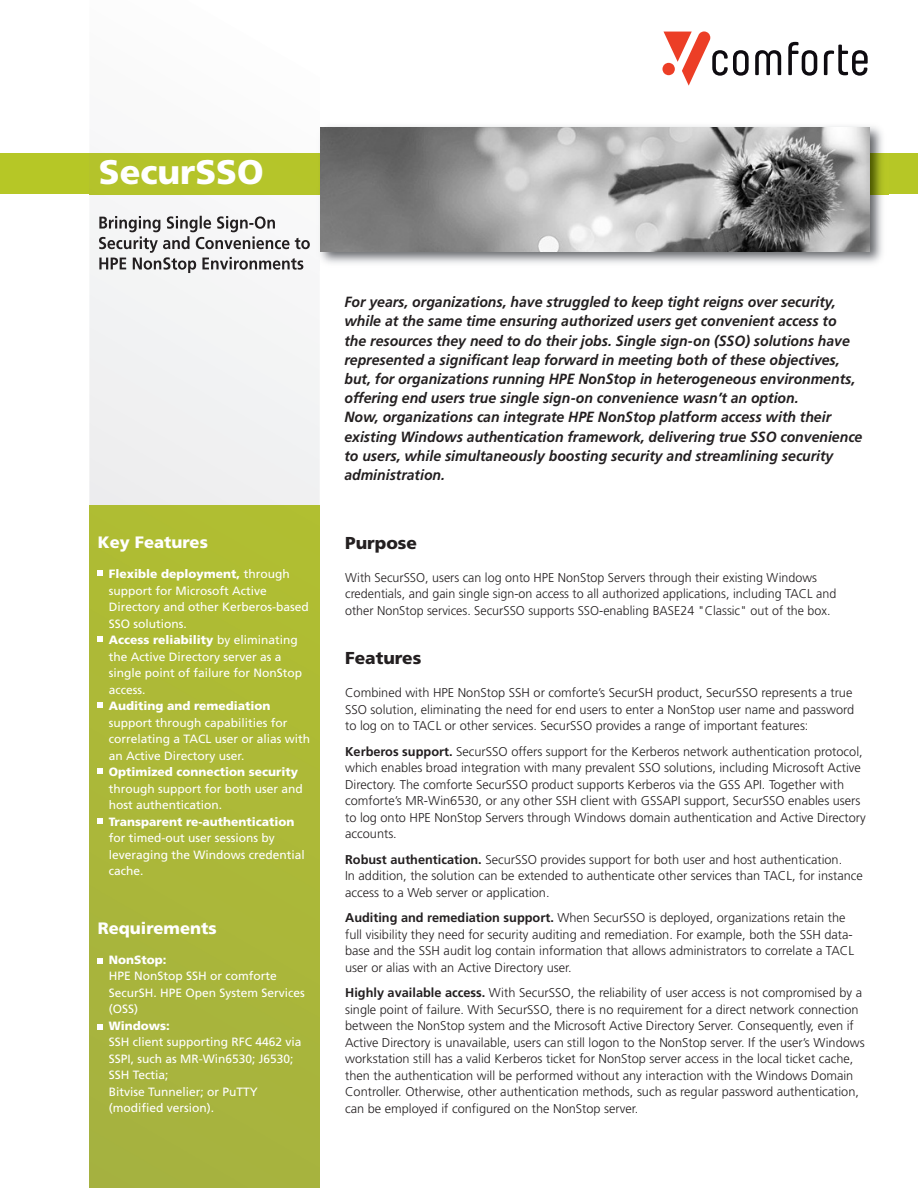
<style>
.page{position:relative;width:918px;height:1188px;background:#fff}
.page>*{position:absolute;margin:0;border:0;box-sizing:border-box;transform-origin:0 0}
.t1{font:900 34.05px "Frutiger LT Std";color:#fff}
.t2{font:900 17.25px "Frutiger LT Std";color:#231f20}
.t3{font:900 16.5px "Frutiger LT Std";color:#fff}
.t4{font:italic 700 14.85px/19.2px "Frutiger LT Std";color:#231f20;scale:.95 1}
.t5{font:300 12.75px/16.5px "Frutiger LT Std";color:#231f20}
.t6{font:12px/16.5px "Frutiger LT Std";color:#fff}
.t7{font:900 12px "Frutiger LT Std";color:#fff}
.s1{font-weight:900}
.s2{font-weight:700}
</style>
<div class="page">
<div style="left:0;top:153px;width:918px;height:41px;background:#b6c726"></div>
<img style="left:320px;top:126px;width:569px;height:138px">
<img style="left:321px;top:128px;width:548px;height:123px">
<svg style="left:824px;top:45px;width:44px;height:31px"></svg>
<svg style="left:788px;top:42px;width:29px;height:34px"></svg>
<svg style="left:755px;top:50px;width:26px;height:25px"></svg>
<svg style="left:662px;top:31px;width:87px;height:55px"></svg>
<img style="left:89px;top:194px;width:231px;height:994px">
<img style="left:99px;top:216px;width:135px;height:16px">
<img style="left:99px;top:236px;width:142px;height:17px">
<img style="left:99px;top:257px;width:181px;height:16px">
<svg style="left:98px;top:958px;width:5px;height:5px"></svg>
<svg style="left:98px;top:571px;width:5px;height:5px"></svg>
<svg style="left:98px;top:637px;width:5px;height:5px"></svg>
<svg style="left:98px;top:703px;width:5px;height:5px"></svg>
<svg style="left:98px;top:769px;width:5px;height:5px"></svg>
<svg style="left:98px;top:818px;width:5px;height:5px"></svg>
<svg style="left:98px;top:1024px;width:5px;height:5px"></svg>
<h1 class="t1" style="left:99px;top:159px;width:166px">SecurSSO</h1>
<p class="t3" style="left:98px;top:536px;width:112px">Key Features</p>
<p class="t6" style="left:109px;top:567px;width:202px"><span class="s1">Flexible deployment,</span> through support for Microsoft Active<br>Directory and other Kerberos-based<br>SSO solutions.<br><span class="s1">Access reliability</span> by eliminating the Active Directory server as a single point of failure for NonStop access.</p>
<p class="t7" style="left:109px;top:701px;width:163px">Auditing and remediation</p>
<p class="t6" style="left:109px;top:715px;width:203px">support through capabilities for correlating a TACL user or alias with an Active Directory user.</p>
<p class="t7" style="left:109px;top:767px;width:191px">Optimized connection security</p>
<p class="t6" style="left:109px;top:781px;width:196px">through support for both user and host authentication.</p>
<p class="t7" style="left:109px;top:817px;width:187px">Transparent re-authentication</p>
<p class="t6" style="left:109px;top:831px;width:198px">for timed-out user sessions by leveraging the Windows credential cache.</p>
<p class="t3" style="left:98px;top:921px;width:120px">Requirements</p>
<p class="t7" style="left:109px;top:955px;width:59px">NonStop:</p>
<p class="t6" style="left:109px;top:969px;width:198px">HPE NonStop SSH or comforte<br>SecurSH. HPE Open System Services (OSS)</p>
<p class="t7" style="left:109px;top:1021px;width:63px">Windows:</p>
<p class="t6" style="left:109px;top:1035px;width:194px">SSH client supporting RFC 4462 via<br>SSPI, such as MR-Win6530; J6530;<br>SSH Tectia;<br>Bitvise Tunnelier; or PuTTY (modified version).</p>
<p class="t4" style="left:344px;top:294px;width:547px">For years, organizations, have struggled to keep tight reigns over security, while at the same time ensuring authorized users get convenient access to<br>the resources they need to do their jobs. Single sign-on (SSO) solutions have represented a significant leap forward in meeting both of these objectives, but, for organizations running HPE NonStop in heterogeneous environments, offering end users true single sign-on convenience wasn’t an option.<br>Now, organizations can integrate HPE NonStop platform access with their existing Windows authentication framework, delivering true SSO convenience to users, while simultaneously boosting security and streamlining security administration.</p>
<h2 class="t2" style="left:345px;top:536px;width:73px">Purpose</h2>
<p class="t5" style="left:345px;top:570px;width:493px">With SecurSSO, users can log onto HPE NonStop Servers through their existing Windows credentials, and gain single sign-on access to all authorized applications, including TACL and other NonStop services. SecurSSO supports SSO-enabling BASE24 "Classic" out of the box.</p>
<h2 class="t2" style="left:345px;top:651px;width:78px">Features</h2>
<p class="t5" style="left:345px;top:685px;width:511px">Combined with HPE NonStop SSH or comforte’s SecurSH product, SecurSSO represents a true<br>SSO solution, eliminating the need for end users to enter a NonStop user name and password to log on to TACL or other services. SecurSSO provides a range of important features:</p>
<p class="t5" style="left:345px;top:744px;width:522px"><span class="s2">Kerberos support.</span> SecurSSO offers support for the Kerberos network authentication protocol, which enables broad integration with many prevalent SSO solutions, including Microsoft Active Directory. The comforte SecurSSO product supports Kerberos via the GSS API. Together with comforte’s MR-Win6530, or any other SSH client with GSSAPI support, SecurSSO enables users to log onto HPE NonStop Servers through Windows domain authentication and Active Directory accounts.</p>
<p class="t5" style="left:345px;top:852px;width:519px"><span class="s2">Robust authentication.</span> SecurSSO provides support for both user and host authentication.<br>In addition, the solution can be extended to authenticate other services than TACL, for instance access to a Web server or application.</p>
<p class="t5" style="left:345px;top:910px;width:510px"><span class="s2">Auditing and remediation support.</span> When SecurSSO is deployed, organizations retain the full visibility they need for security auditing and remediation. For example, both the SSH data&shy;base and the SSH audit log contain information that allows administrators to correlate a TACL user or alias with an Active Directory user.</p>
<p class="t5" style="left:345px;top:985px;width:521px"><span class="s2">Highly available access.</span> With SecurSSO, the reliability of user access is not compromised by a single point of failure. With SecurSSO, there is no requirement for a direct network connection between the NonStop system and the Microsoft Active Directory Server. Consequently, even if Active Directory is unavailable, users can still logon to the NonStop server. If the user’s Windows workstation still has a valid Kerberos ticket for NonStop server access in the local ticket cache, then the authentication will be performed without any interaction with the Windows Domain Controller. Otherwise, other authentication methods, such as regular password authentication, can be employed if configured on the NonStop server.</p>
</div>
